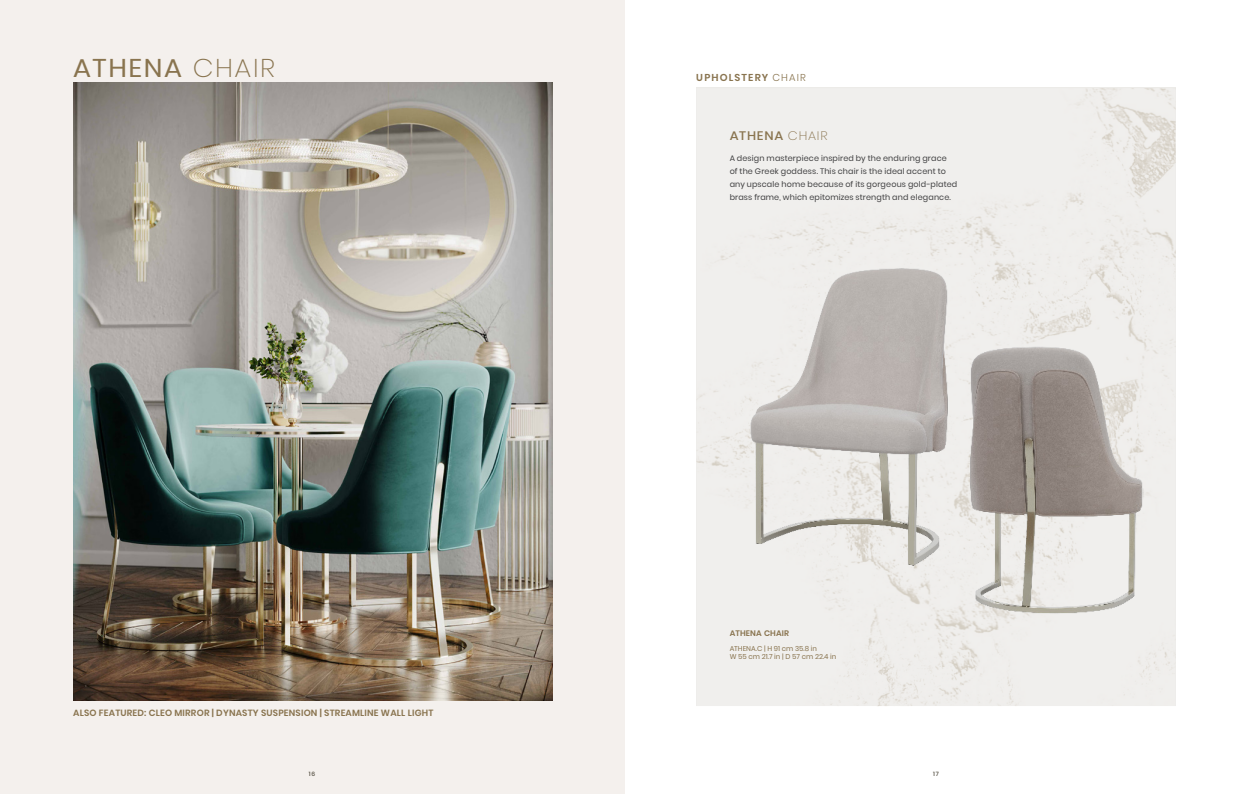
<style>
.page{position:relative;width:1248px;height:794px;background:#fff}
.page>*{position:absolute;margin:0;border:0;box-sizing:border-box;transform-origin:0 0}
.heading{font:25.6px "Poppins";letter-spacing:.06em;color:#89744f;scale:1.05 1}
.medium{font:500 12.4px "Poppins";letter-spacing:.06em;color:#89744f;scale:1.05 1}
.colecção__outras{font:600 10px "Poppins";letter-spacing:.11em;color:#89744f}
.size{font:600 9px "Poppins";letter-spacing:.02em;color:#89744f}
.Estilo_de_parágrafo{font:8px/13px "Poppins";letter-spacing:.02em;color:#3e3e3f}
.size-2{font:600 8px "Poppins";letter-spacing:.02em;color:#89744f}
.size-3{font:7px "Poppins";color:#89744f}
.t1{font:500 6px "Poppins";color:#544f42}
.s1{font-weight:200}
.s2{font-weight:300}
</style>
<div class="page">
<div style="left:696px;top:88px;width:479px;height:618px;background:#f0efed"></div>
<div style="left:0;top:0;width:624px;height:794px;background:#f4f0ed"></div>
<img style="left:73px;top:82px;width:479px;height:618px">
<img style="left:741px;top:264px;width:236px;height:318px">
<img style="left:957px;top:313px;width:194px;height:323px">
<p class="heading" style="left:73px;top:53px;width:194px">ATHENA <span class="s1">CHAIR</span></p>
<p class="size" style="left:73px;top:707px;width:362px">ALSO FEATURED: CLEO MIRROR | DYNASTY SUSPENSION | STREAMLINE WALL LIGHT</p>
<p class="colecção__outras" style="left:696px;top:72px;width:111px">UPHOLSTERY <span class="s2">CHAIR</span></p>
<p class="medium" style="left:729px;top:129px;width:95px">ATHENA <span class="s1">CHAIR</span></p>
<p class="Estilo_de_parágrafo" style="left:729px;top:152px;width:229px">A design masterpiece inspired by the enduring grace<br>of the Greek goddess. This chair is the ideal accent to any upscale home because of its gorgeous gold-plated brass frame, which epitomizes strength and elegance.</p>
<p class="size-2" style="left:729px;top:628px;width:61px">ATHENA CHAIR</p>
<p class="size-3" style="left:729px;top:644px;width:89px">ATHENA.C | H 91 cm 35.8 in</p>
<p class="size-3" style="left:729px;top:653px;width:108px">W 55 cm 21.7 in | D 57 cm 22.4 in</p>
<p class="t1" style="left:309px;top:770px;width:8px">16</p>
<p class="t1" style="left:933px;top:770px;width:7px">17</p>
</div>
